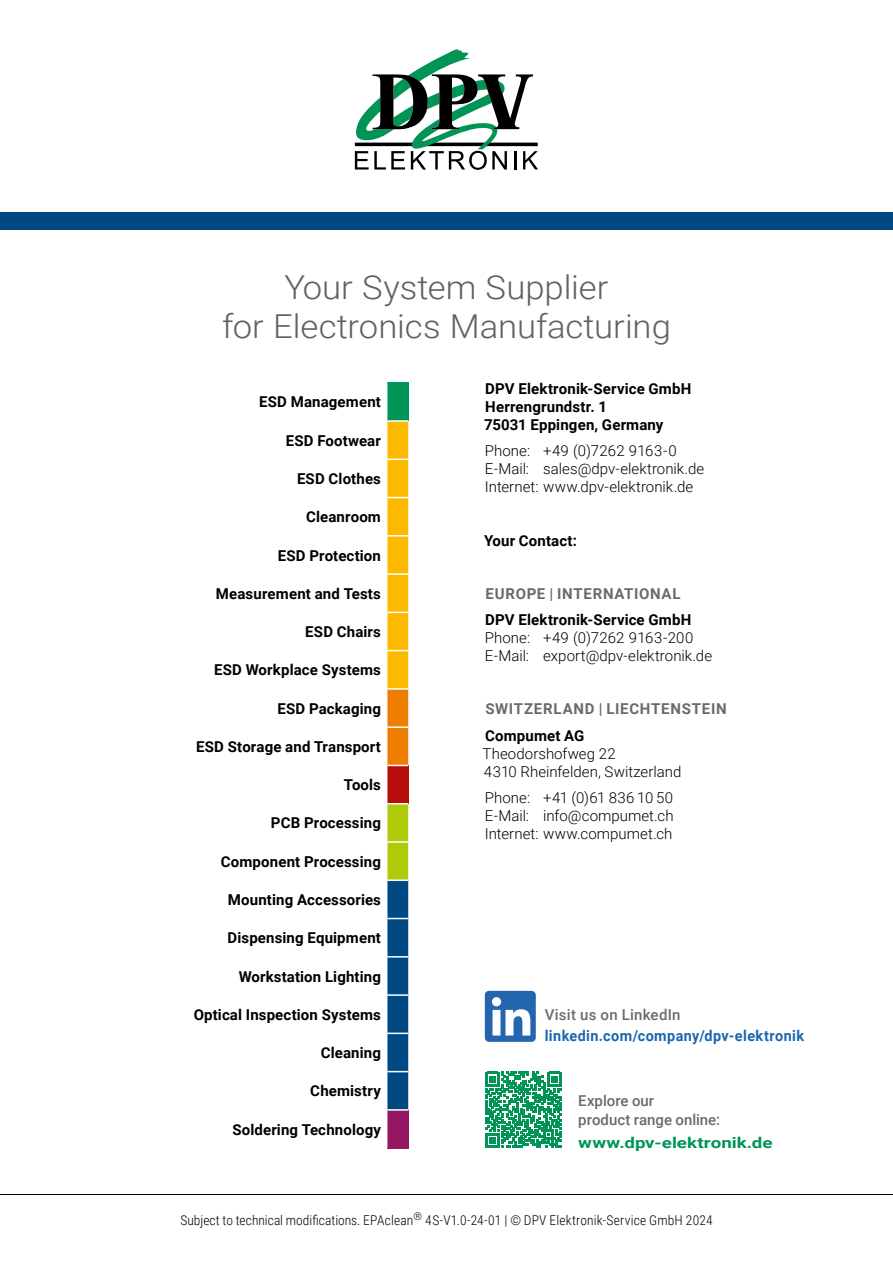
<style>
.page{position:relative;width:893px;height:1263px;background:#fff}
.page>*{position:absolute;margin:0;border:0;box-sizing:border-box;transform-origin:0 0}
.t1{font:300 33px/39.6px "Roboto";color:#606262;text-align:center;scale:1.05 1}
.t2{font:700 15px/18px "Roboto";letter-spacing:.01em;color:#000}
.t3{font:300 15px/18px "Roboto";letter-spacing:.005em;color:#000}
.t4{font:700 15px "Roboto";letter-spacing:.05em;color:#676c6e}
.t5{font:700 15px "Roboto";letter-spacing:.03em;color:#1c65af;scale:.96 1}
.t6{font:500 15px/18.9px "Roboto";color:#676c6e}
.t7{font:700 15px "Roboto";color:#009457;scale:1.25 1}
.t8{font:500 15px "Roboto";letter-spacing:.02em;color:#676c6e}
.t9{font:300 13.5px "Roboto Condensed";letter-spacing:.01em;color:#000}
</style>
<div class="page">
<div style="left:0;top:213px;width:893px;height:17px;background:#004982"></div>
<div style="left:387px;top:383px;width:21px;height:38px;background:#009457"></div>
<div style="left:387px;top:765px;width:21px;height:39px;background:#b70e0c"></div>
<div style="left:387px;top:1110px;width:21px;height:38px;background:#951764"></div>
<hr style="left:387px;top:383px;width:1px;height:38px;background:#fff">
<hr style="left:387px;top:765px;width:1px;height:39px;background:#fff">
<hr style="left:387px;top:1110px;width:1px;height:38px;background:#fff">
<hr style="left:387px;top:420px;width:21px;height:2px;background:#fff">
<svg style="left:387px;top:421px;width:21px;height:345px;background:#f8b10f"></svg>
<svg style="left:387px;top:803px;width:21px;height:306px;background:#38726d"></svg>
<hr style="left:387px;top:1109px;width:21px;height:2px;background:#fff">
<hr style="left:0;top:1193px;width:893px;height:3px;background:#fff;opacity:.75">
<svg style="left:355px;top:49px;width:183px;height:121px"></svg>
<svg style="left:485px;top:991px;width:51px;height:51px"></svg>
<svg style="left:485px;top:1072px;width:77px;height:76px"></svg>
<h1 class="t1" style="left:222px;top:266px;width:429px">Your System Supplier<br>for Electronics Manufacturing</h1>
<p class="t2" style="left:484px;top:379px;width:209px">DPV Elektronik-Service GmbH<br>Herrengrundstr. 1<br>75031 Eppingen, Germany</p>
<p class="t3" style="left:485px;top:442px;width:221px">Phone: +49 (0)7262 9163-0<br>E-Mail: sales@dpv-elektronik.de<br>Internet: www.dpv-elektronik.de</p>
<p class="t2" style="left:484px;top:531px;width:94px">Your Contact:</p>
<p class="t2" style="left:259px;top:393px;width:123px">ESD Management</p>
<p class="t2" style="left:286px;top:431px;width:97px">ESD Footwear</p>
<p class="t2" style="left:297px;top:469px;width:85px">ESD Clothes</p>
<p class="t2" style="left:306px;top:507px;width:76px">Cleanroom</p>
<p class="t2" style="left:278px;top:546px;width:105px">ESD Protection</p>
<p class="t2" style="left:216px;top:584px;width:166px">Measurement and Tests</p>
<p class="t2" style="left:305px;top:622px;width:77px">ESD Chairs</p>
<p class="t2" style="left:214px;top:660px;width:168px">ESD Workplace Systems</p>
<p class="t2" style="left:277px;top:699px;width:105px">ESD Packaging</p>
<p class="t2" style="left:196px;top:737px;width:186px">ESD Storage and Transport</p>
<p class="t2" style="left:344px;top:775px;width:39px">Tools</p>
<p class="t2" style="left:271px;top:813px;width:112px">PCB Processing</p>
<p class="t2" style="left:221px;top:852px;width:162px">Component Processing</p>
<p class="t2" style="left:228px;top:890px;width:155px">Mounting Accessories</p>
<p class="t2" style="left:228px;top:928px;width:155px">Dispensing Equipment</p>
<p class="t2" style="left:239px;top:967px;width:144px">Workstation Lighting</p>
<p class="t2" style="left:194px;top:1005px;width:189px">Optical Inspection Systems</p>
<p class="t2" style="left:321px;top:1043px;width:62px">Cleaning</p>
<p class="t2" style="left:310px;top:1081px;width:72px">Chemistry</p>
<p class="t2" style="left:232px;top:1120px;width:150px">Soldering Technology</p>
<p class="t4" style="left:486px;top:583px;width:196px">EUROPE | INTERNATIONAL</p>
<p class="t2" style="left:485px;top:610px;width:208px">DPV Elektronik-Service GmbH</p>
<p class="t3" style="left:485px;top:628px;width:229px">Phone: +49 (0)7262 9163-200<br>E-Mail: export@dpv-elektronik.de</p>
<p class="t4" style="left:485px;top:698px;width:243px">SWITZERLAND | LIECHTENSTEIN</p>
<p class="t2" style="left:485px;top:726px;width:101px">Compumet AG</p>
<p class="t3" style="left:483px;top:744px;width:200px">Theodorshofweg 22<br>4310 Rheinfelden, Switzerland</p>
<p class="t3" style="left:485px;top:788px;width:190px;text-align:justify">Phone: +41 (0)61 836 10 50<br>E-Mail: info@compumet.ch Internet: www.compumet.ch</p>
<p class="t8" style="left:545px;top:1004px;width:137px">Visit us on LinkedIn</p>
<p class="t5" style="left:545px;top:1025px;width:271px">linkedin.com/company/dpv-elektronik</p>
<p class="t6" style="left:578px;top:1091px;width:143px">Explore our<br>product range online:</p>
<p class="t7" style="left:578px;top:1132px;width:157px">www.dpv-elektronik.de</p>
<p class="t9" style="left:180px;top:1210px;width:534px">Subject to technical modifications. EPAclean<sup>®</sup> 4S-V1.0-24-01 | © DPV Elektronik-Service GmbH 2024</p>
</div>
